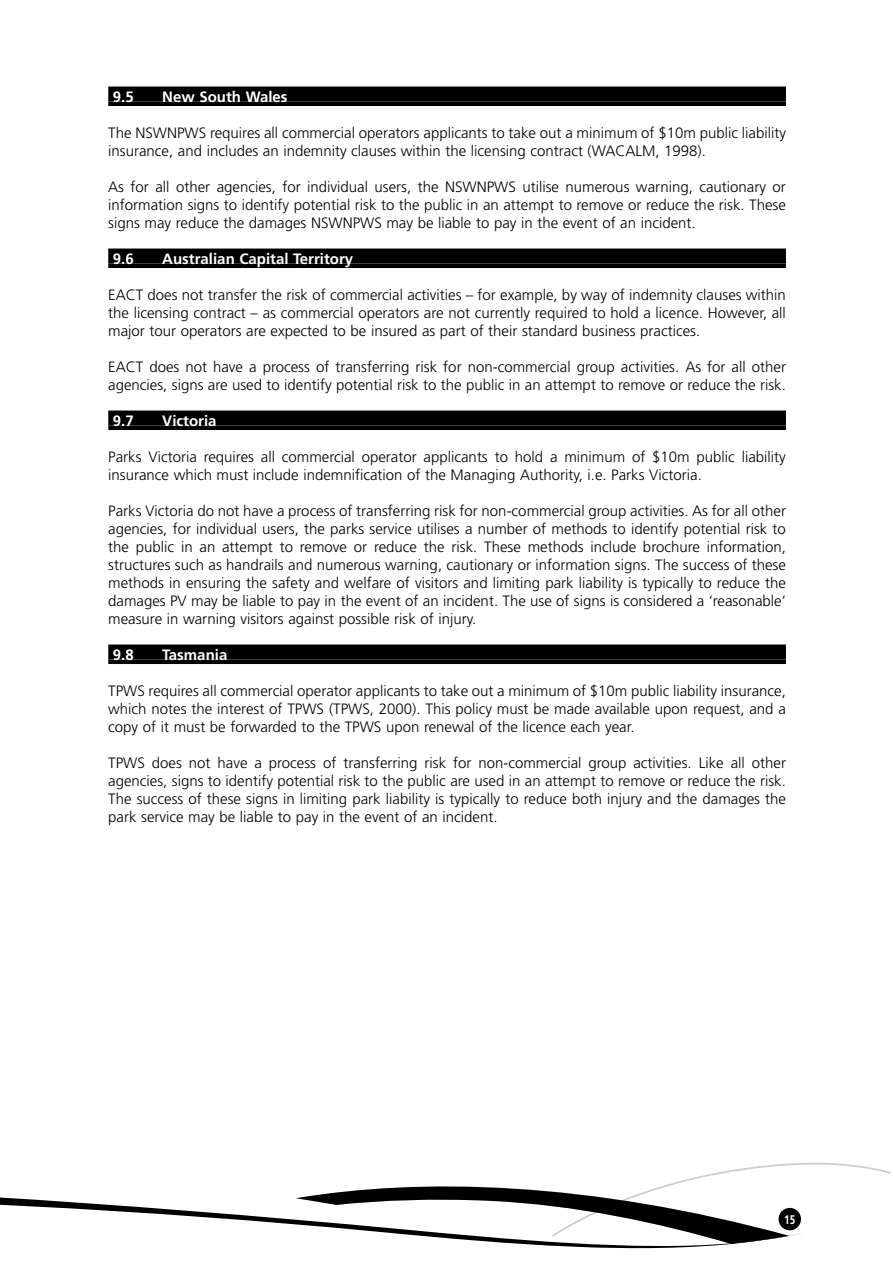
<style>
.page{position:relative;width:893px;height:1263px;background:#fff}
.page>*{position:absolute;margin:0;border:0;box-sizing:border-box;transform-origin:0 0}
.t1{font:300 15px/18px "Frutiger";color:#000;text-align:justify}
.t2{font:700 15px "Frutiger";color:#fff}
.t3{font:700 12.45px "Frutiger";color:#fff;scale:.8 1}
</style>
<div class="page">
<div style="left:108px;top:87px;width:678px;height:15px;background:#000"></div>
<hr style="left:108px;top:102px;width:678px;height:4px;background:#000">
<div style="left:108px;top:249px;width:678px;height:15px;background:#000"></div>
<hr style="left:108px;top:264px;width:678px;height:4px;background:#000">
<div style="left:108px;top:411px;width:678px;height:15px;background:#000"></div>
<hr style="left:108px;top:426px;width:678px;height:4px;background:#000">
<div style="left:108px;top:645px;width:678px;height:15px;background:#000"></div>
<hr style="left:108px;top:660px;width:678px;height:4px;background:#000">
<svg style="left:740px;top:1163px;width:151px;height:11px"></svg>
<svg style="left:0;top:1169px;width:806px;height:80px"></svg>
<p class="t2" style="left:113px;top:90px;width:22px">9.5</p>
<p class="t2" style="left:162px;top:90px;width:127px">New South Wales</p>
<p class="t1" style="left:108px;top:124px;width:679px">The NSWNPWS requires all commercial operators applicants to take out a minimum of $10m public liability insurance, and includes an indemnity clauses within the licensing contract (WACALM, 1998).</p>
<p class="t1" style="left:108px;top:178px;width:679px">As for all other agencies, for individual users, the NSWNPWS utilise numerous warning, cautionary or information signs to identify potential risk to the public in an attempt to remove or reduce the risk. These signs may reduce the damages NSWNPWS may be liable to pay in the event of an incident.</p>
<p class="t2" style="left:113px;top:252px;width:22px">9.6</p>
<p class="t2" style="left:162px;top:252px;width:192px">Australian Capital Territory</p>
<p class="t1" style="left:108px;top:286px;width:679px">EACT does not transfer the risk of commercial activities – for example, by way of indemnity clauses within the licensing contract – as commercial operators are not currently required to hold a licence. However, all major tour operators are expected to be insured as part of their standard business practices.</p>
<p class="t1" style="left:108px;top:358px;width:679px">EACT does not have a process of transferring risk for non-commercial group activities. As for all other agencies, signs are used to identify potential risk to the public in an attempt to remove or reduce the risk.</p>
<p class="t2" style="left:113px;top:414px;width:22px">9.7</p>
<p class="t2" style="left:162px;top:414px;width:56px">Victoria</p>
<p class="t1" style="left:108px;top:448px;width:679px">Parks Victoria requires all commercial operator applicants to hold a minimum of $10m public liability insurance which must include indemnification of the Managing Authority, i.e. Parks Victoria.</p>
<p class="t1" style="left:108px;top:502px;width:679px">Parks Victoria do not have a process of transferring risk for non-commercial group activities. As for all other agencies, for individual users, the parks service utilises a number of methods to identify potential risk to the public in an attempt to remove or reduce the risk. These methods include brochure information, structures such as handrails and numerous warning, cautionary or information signs. The success of these methods in ensuring the safety and welfare of visitors and limiting park liability is typically to reduce the damages PV may be liable to pay in the event of an incident. The use of signs is considered a ‘reasonable’ measure in warning visitors against possible risk of injury.</p>
<p class="t2" style="left:113px;top:648px;width:22px">9.8</p>
<p class="t2" style="left:162px;top:648px;width:67px">Tasmania</p>
<p class="t1" style="left:108px;top:682px;width:679px">TPWS requires all commercial operator applicants to take out a minimum of $10m public liability insurance, which notes the interest of TPWS (TPWS, 2000). This policy must be made available upon request, and a copy of it must be forwarded to the TPWS upon renewal of the licence each year.</p>
<p class="t1" style="left:108px;top:754px;width:679px">TPWS does not have a process of transferring risk for non-commercial group activities. Like all other agencies, signs to identify potential risk to the public are used in an attempt to remove or reduce the risk.<br>The success of these signs in limiting park liability is typically to reduce both injury and the damages the park service may be liable to pay in the event of an incident.</p>
<p class="t3" style="left:784px;top:1214px;width:15px">15</p>
</div>
